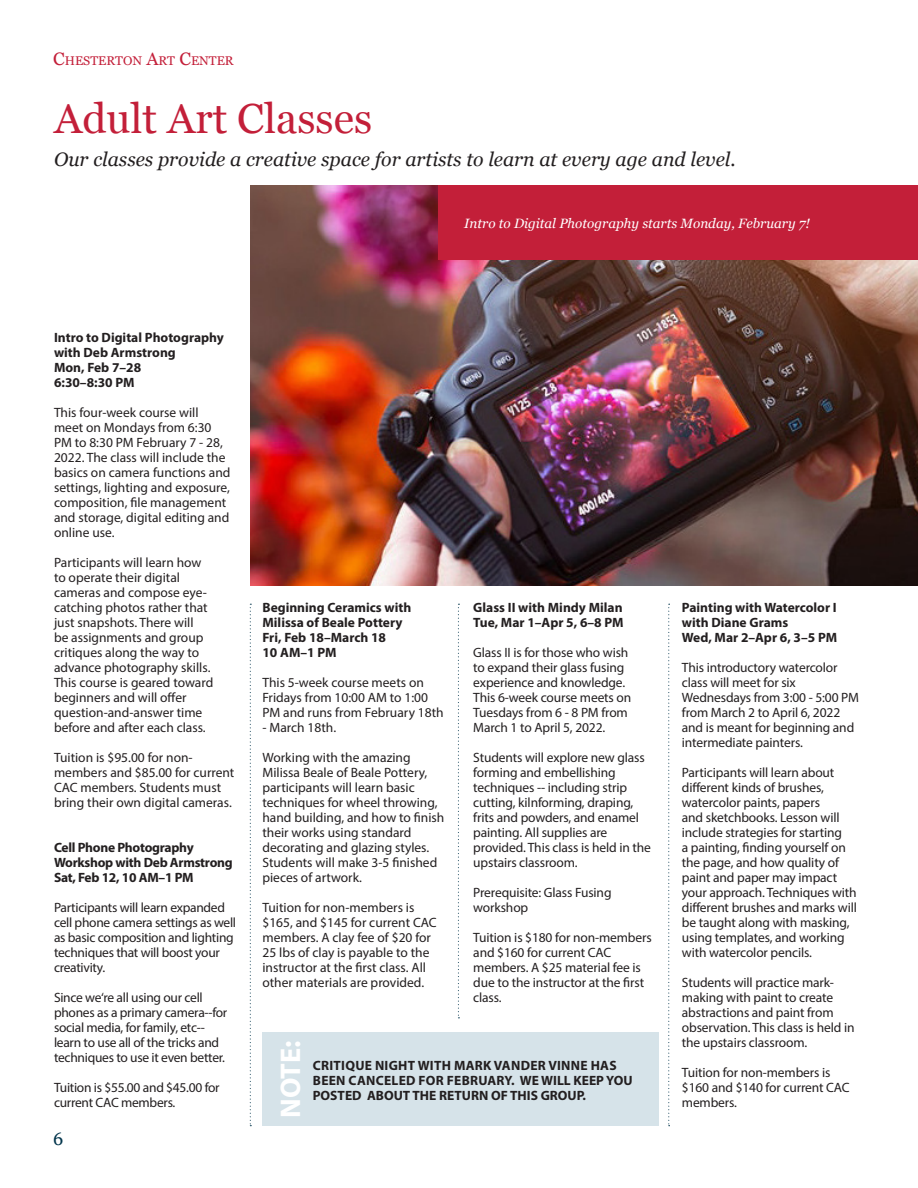
<style>
.page{position:relative;width:918px;height:1188px;background:#fff}
.page>*{position:absolute;margin:0;border:0;box-sizing:border-box;transform-origin:0 0}
.t1{font:42px "Georgia";color:#c31f39}
.t2{font:700 28.5px "Myriad Pro";color:#fff}
.t3{font:italic 19.5px "Georgia";color:#231f20}
.t4{font:18px "Georgia";color:#00344b}
.t5{font:13.5px/15px "Myriad Pro";letter-spacing:-.01em;color:#231f20}
.t6{font:700 13.5px/15px "Myriad Pro";color:#231f20}
.t7{font:700 13.5px/15px "Myriad Pro";letter-spacing:.02em;color:#231f20}
.t8{font:700 13.5px/15px "Myriad Pro";letter-spacing:-.02em;color:#231f20}
.t9{font:italic 13.5px "Georgia";color:#fff}
.t10{font:12.6px "Georgia";color:#c31f39}
.s1{font-size:18px}
</style>
<div class="page">
<svg style="left:250px;top:604px;width:1px;height:522px"></svg>
<svg style="left:458px;top:604px;width:1px;height:414px"></svg>
<svg style="left:668px;top:604px;width:2px;height:522px"></svg>
<img style="left:251px;top:185px;width:667px;height:400px">
<div style="left:439px;top:185px;width:479px;height:75px;background:#c31f39"></div>
<div style="left:262px;top:1033px;width:397px;height:93px;background:#d6e3e9"></div>
<p class="t10" style="left:53px;top:51px;width:182px"><span class="s1">C</span>HESTERTON <span class="s1">A</span>RT <span class="s1">C</span>ENTER</p>
<h1 class="t1" style="left:54px;top:87px;width:319px">Adult Art Classes</h1>
<h3 class="t3" style="left:54px;top:145px;width:683px">Our classes provide a creative space for artists to learn at every age and level.</h3>
<p class="t9" style="left:464px;top:213px;width:347px">Intro to Digital Photography starts Monday, February 7!</p>
<p class="t6" style="left:54px;top:329px;width:171px">Intro to Digital Photography with Deb Armstrong<br>Mon, Feb 7–28<br>6:30–8:30 PM</p>
<p class="t5" style="left:54px;top:405px;width:178px">This four-week course will meet on Mondays from 6:30<br>PM to 8:30 PM February 7 - 28,<br>2022. The class will include the basics on camera functions and settings, lighting and exposure, composition, file management and storage, digital editing and online use.</p>
<p class="t5" style="left:54px;top:555px;width:161px">Participants will learn how to operate their digital cameras and compose eye&shy;catching photos rather that just snapshots. There will<br>be assignments and group critiques along the way to advance photography skills.<br>This course is geared toward beginners and will offer question-and-answer time before and after each class.</p>
<p class="t5" style="left:54px;top:750px;width:182px">Tuition is $95.00 for non&shy;members and $85.00 for current<br>CAC members. Students must bring their own digital cameras.</p>
<p class="t8" style="left:54px;top:839px;width:180px">Cell Phone Photography<br>Workshop with Deb Armstrong<br>Sat, Feb 12, 10 AM–1 PM</p>
<p class="t5" style="left:54px;top:900px;width:184px">Participants will learn expanded cell phone camera settings as well as basic composition and lighting techniques that will boost your creativity.</p>
<p class="t5" style="left:54px;top:990px;width:175px">Since we‘re all using our cell phones as a primary camera--for social media, for family, etc-- learn to use all of the tricks and techniques to use it even better.</p>
<p class="t5" style="left:54px;top:1080px;width:167px">Tuition is $55.00 and $45.00 for current CAC members.</p>
<h3 class="t4" style="left:53px;top:1126px;width:12px">6</h3>
<p class="t6" style="left:262px;top:600px;width:150px">Beginning Ceramics with<br>Milissa of Beale Pottery<br>Fri, Feb 18–March 18<br>10 AM–1 PM</p>
<p class="t5" style="left:262px;top:675px;width:183px">This 5-week course meets on<br>Fridays from 10:00 AM to 1:00<br>PM and runs from February 18th</p>
<p class="t5" style="left:262px;top:720px;width:75px">- March 18th.</p>
<p class="t5" style="left:262px;top:750px;width:183px">Working with the amazing<br>Milissa Beale of Beale Pottery, participants will learn basic techniques for wheel throwing, hand building, and how to finish their works using standard decorating and glazing styles.<br>Students will make 3-5 finished pieces of artwork.</p>
<p class="t5" style="left:262px;top:900px;width:176px">Tuition for non-members is $165, and $145 for current CAC members. A clay fee of $20 for<br>25 lbs of clay is payable to the instructor at the first class. All other materials are provided.</p>
<p class="t6" style="left:473px;top:600px;width:152px">Glass II with Mindy Milan<br>Tue, Mar 1–Apr 5, 6–8 PM</p>
<p class="t5" style="left:473px;top:645px;width:160px">Glass II is for those who wish to expand their glass fusing experience and knowledge.<br>This 6-week course meets on<br>Tuesdays from 6 - 8 PM from<br>March 1 to April 5, 2022.</p>
<p class="t5" style="left:473px;top:750px;width:179px">Students will explore new glass forming and embellishing techniques -- including strip cutting, kilnforming, draping, frits and powders, and enamel painting. All supplies are provided. This class is held in the upstairs classroom.</p>
<p class="t5" style="left:473px;top:885px;width:140px">Prerequisite: Glass Fusing workshop</p>
<p class="t5" style="left:473px;top:930px;width:180px">Tuition is $180 for non-members and $160 for current CAC members. A $25 material fee is due to the instructor at the first class.</p>
<h2 class="t2" style="left:272px;top:1118px;width:79px;rotate:-90deg">NOTE:</h2>
<p class="t7" style="left:313px;top:1058px;width:321px">CRITIQUE NIGHT WITH MARK VANDER VINNE HAS<br>BEEN CANCELED FOR FEBRUARY. WE WILL KEEP YOU<br>POSTED ABOUT THE RETURN OF THIS GROUP.</p>
<p class="t6" style="left:682px;top:600px;width:157px">Painting with Watercolor I with Diane Grams<br>Wed, Mar 2–Apr 6, 3–5 PM</p>
<p class="t5" style="left:682px;top:660px;width:179px">This introductory watercolor class will meet for six<br>Wednesdays from 3:00 - 5:00 PM from March 2 to April 6, 2022 and is meant for beginning and intermediate painters.</p>
<p class="t5" style="left:682px;top:765px;width:177px">Participants will learn about different kinds of brushes, watercolor paints, papers<br>and sketchbooks. Lesson will include strategies for starting<br>a painting, finding yourself on the page, and how quality of paint and paper may impact your approach. Techniques with different brushes and marks will be taught along with masking, using templates, and working with watercolor pencils.</p>
<p class="t5" style="left:682px;top:975px;width:174px">Students will practice mark&shy;making with paint to create abstractions and paint from observation. This class is held in the upstairs classroom.</p>
<p class="t5" style="left:682px;top:1065px;width:169px">Tuition for non-members is $160 and $140 for current CAC members.</p>
</div>
